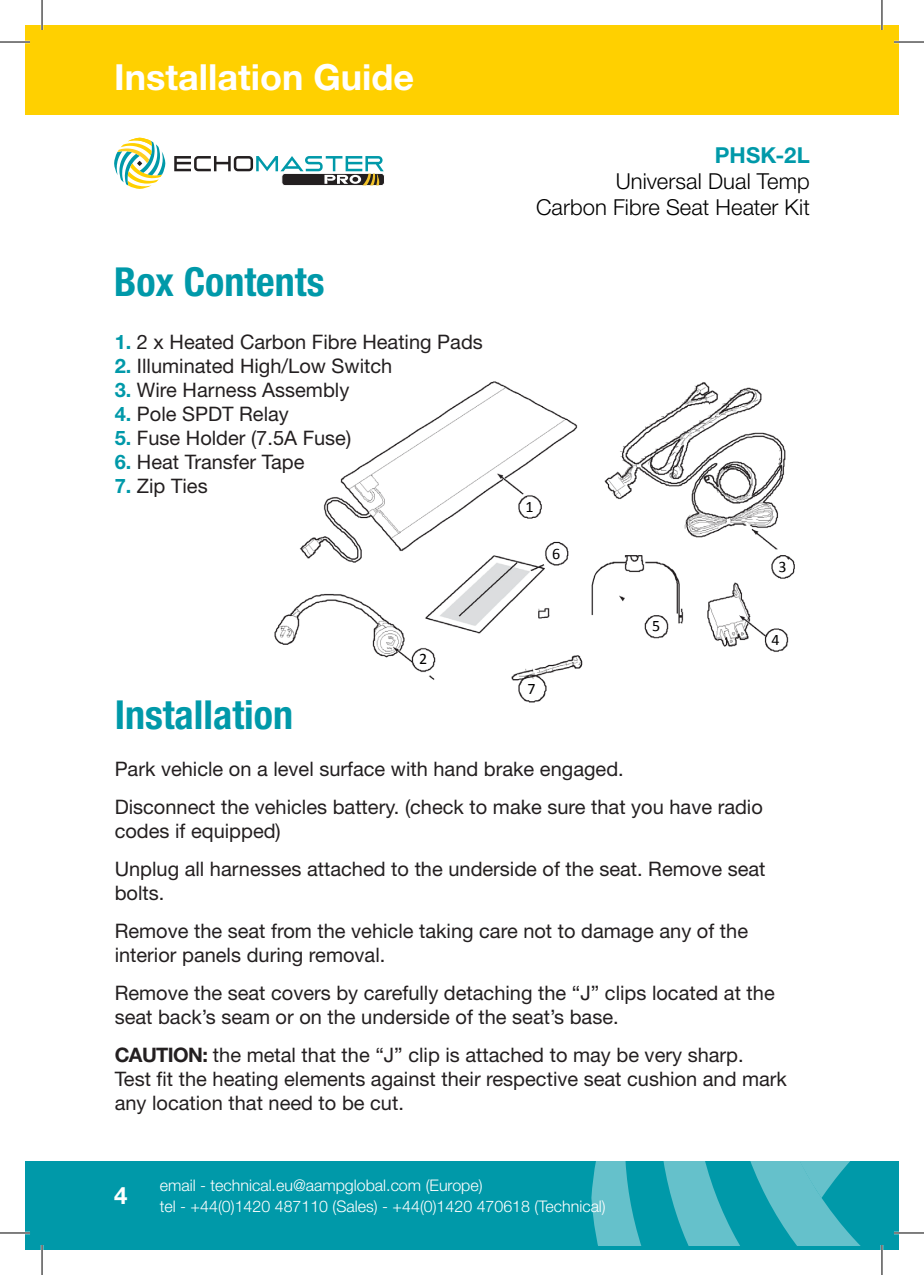
<style>
.page{position:relative;width:924px;height:1275px;background:#fff}
.page>*{position:absolute;margin:0;border:0;box-sizing:border-box;transform-origin:0 0}
.t1{font:700 condensed 40px "Helvetica Neue LT Std";color:#0099a9}
.t2{font:700 36px "Helvetica Neue LT Std";color:#fff}
.t3{font:700 24px "Helvetica Neue LT Std";color:#fff}
.t4{font:300 22px/26.4px "Helvetica Neue LT Std";letter-spacing:.005em;color:#000;text-align:right}
.t5{font:700 22px "Helvetica Neue LT Std";letter-spacing:.01em;color:#0099a9}
.t6{font:20px/24px "Helvetica Neue LT Std";color:#231f20}
.t7{font:300 16px/21.6px "Helvetica Neue LT Std";color:#fff}
.t8{font:16px "Calibri";color:#000}
.s1{font-weight:700;color:#0099a9}
.s2{font-weight:700}
</style>
<div class="page">
<div style="left:860px;top:1161px;width:38px;height:89px;background:#0099a9"></div>
<div style="left:25px;top:1161px;width:856px;height:89px;background:#0099a9"></div>
<div style="left:25px;top:25px;width:873px;height:89px;background:#ffd000"></div>
<svg style="left:114px;top:138px;width:51px;height:51px"></svg>
<svg style="left:281px;top:173px;width:103px;height:13px"></svg>
<svg style="left:174px;top:156px;width:209px;height:29px"></svg>
<svg style="left:591px;top:1161px;width:307px;height:84px"></svg>
<img style="left:274px;top:381px;width:521px;height:322px">
<hr style="left:0;top:41px;width:30px;height:2px;background:#fff">
<hr style="left:893px;top:41px;width:30px;height:2px;background:#fff">
<hr style="left:0;top:1231px;width:30px;height:3px;background:#fff">
<hr style="left:893px;top:1231px;width:30px;height:3px;background:#fff">
<hr style="left:41px;top:0;width:2px;height:30px;background:#fff">
<hr style="left:41px;top:1245px;width:2px;height:30px;background:#fff">
<hr style="left:880px;top:0;width:2px;height:30px;background:#fff">
<hr style="left:880px;top:1245px;width:2px;height:30px;background:#fff">
<hr style="left:0;top:42px;width:30px;height:1px;background:#000">
<hr style="left:893px;top:42px;width:30px;height:1px;background:#000">
<hr style="left:0;top:1232px;width:30px;height:1px;background:#000">
<hr style="left:893px;top:1232px;width:30px;height:1px;background:#000">
<hr style="left:42px;top:0;width:1px;height:30px;background:#000">
<hr style="left:42px;top:1245px;width:1px;height:30px;background:#000">
<hr style="left:881px;top:0;width:1px;height:30px;background:#000">
<hr style="left:881px;top:1245px;width:1px;height:30px;background:#000">
<h2 class="t2" style="left:114px;top:55px;width:301px">Installation Guide</h2>
<p class="t1" style="left:114px;top:257px;width:212px">Box Contents</p>
<p class="t6" style="left:115px;top:329px;width:369px"><span class="s1">1.</span> 2 x Heated Carbon Fibre Heating Pads</p>
<p class="t6" style="left:115px;top:353px;width:279px"><span class="s1">2.</span> Illuminated High/Low Switch</p>
<p class="t6" style="left:115px;top:377px;width:236px"><span class="s1">3.</span> Wire Harness Assembly</p>
<p class="t6" style="left:115px;top:401px;width:176px"><span class="s1">4.</span> Pole SPDT Relay</p>
<p class="t6" style="left:115px;top:425px;width:238px"><span class="s1">5.</span> Fuse Holder (7.5A Fuse)</p>
<p class="t6" style="left:115px;top:449px;width:191px"><span class="s1">6.</span> Heat Transfer Tape</p>
<p class="t6" style="left:115px;top:473px;width:94px"><span class="s1">7.</span> Zip Ties</p>
<p class="t8" style="left:419px;top:648px;width:10px">2</p>
<p class="t5" style="left:714px;top:141px;width:96px">PHSK-2L</p>
<p class="t4" style="left:536px;top:168px;width:275px">Universal Dual Temp<br>Carbon Fibre Seat Heater Kit</p>
<p class="t8" style="left:525px;top:497px;width:10px">1</p>
<p class="t8" style="left:552px;top:543px;width:10px">6</p>
<p class="t8" style="left:527px;top:679px;width:10px">7</p>
<p class="t8" style="left:651px;top:616px;width:10px">5</p>
<p class="t8" style="left:778px;top:556px;width:10px">3</p>
<p class="t8" style="left:771px;top:629px;width:10px">4</p>
<p class="t1" style="left:115px;top:690px;width:180px">Installation</p>
<p class="t6" style="left:115px;top:756px;width:510px">Park vehicle on a level surface with hand brake engaged.</p>
<p class="t6" style="left:115px;top:794px;width:649px">Disconnect the vehicles battery. (check to make sure that you have radio codes if equipped)</p>
<p class="t6" style="left:115px;top:856px;width:652px">Unplug all harnesses attached to the underside of the seat. Remove seat bolts.</p>
<p class="t6" style="left:115px;top:918px;width:634px">Remove the seat from the vehicle taking care not to damage any of the</p>
<p class="t6" style="left:115px;top:942px;width:272px">interior panels during removal.</p>
<p class="t6" style="left:115px;top:980px;width:661px">Remove the seat covers by carefully detaching the “J” clips located at the seat back’s seam or on the underside of the seat’s base.</p>
<p class="t6" style="left:115px;top:1042px;width:630px"><span class="s2">CAUTION:</span> the metal that the “J” clip is attached to may be very sharp.</p>
<p class="t6" style="left:115px;top:1066px;width:673px">Test fit the heating elements against their respective seat cushion and mark any location that need to be cut.</p>
<p class="t3" style="left:114px;top:1180px;width:15px">4</p>
<p class="t7" style="left:160px;top:1173px;width:447px">email - technical.eu@aampglobal.com (Europe)<br>tel - +44(0)1420 487110 (Sales) - +44(0)1420 470618 (Technical)</p>
</div>
